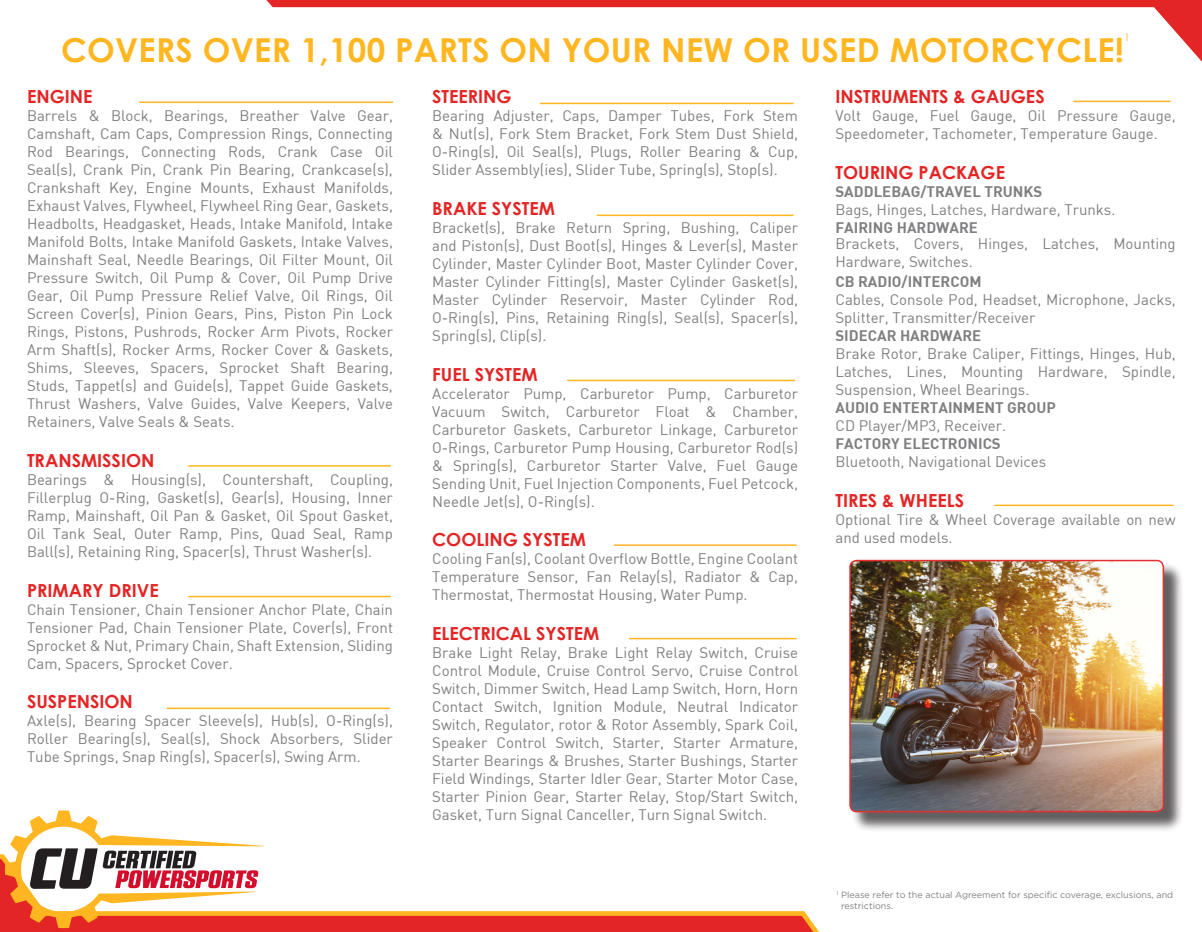
<style>
.page{position:relative;width:1202px;height:932px;background:#fff}
.page>*{position:absolute;margin:0;border:0;box-sizing:border-box;transform-origin:0 0}
.t1{font:700 33px "Century Gothic";letter-spacing:.01em;color:#ffb620}
.t2{font:700 18px "Century Gothic";color:#e32525}
.t3{font:15px/18px "Dinregular";color:#808083;text-align:justify}
.t4{font:15px "Dinbold";color:#808083}
.t5{font:10.5px "Century Gothic";color:#ffb620}
.t6{font:9px/10.8px "Gotham";color:#808083}
</style>
<div class="page">
<div style="left:851px;top:562px;width:332px;height:270px;background:#231f20;opacity:.75"></div>
<img style="left:850px;top:560px;width:313px;height:251px">
<div style="left:849px;top:560px;width:315px;height:252px;border:2px solid #e32525;border-radius:7px"></div>
<svg style="left:266px;top:0;width:936px;height:61px"></svg>
<svg style="left:0;top:854px;width:819px;height:78px"></svg>
<hr style="left:139px;top:101px;width:254px;height:2px;background:#ffb620">
<hr style="left:188px;top:465px;width:203px;height:1px;background:#ffb620">
<hr style="left:188px;top:596px;width:203px;height:1px;background:#ffb620">
<hr style="left:167px;top:707px;width:223px;height:2px;background:#ffb620">
<hr style="left:540px;top:103px;width:253px;height:1px;background:#ffb620">
<hr style="left:596px;top:214px;width:197px;height:2px;background:#ffb620">
<hr style="left:567px;top:380px;width:228px;height:1px;background:#ffb620">
<hr style="left:614px;top:544px;width:182px;height:2px;background:#ffb620">
<hr style="left:629px;top:638px;width:167px;height:1px;background:#ffb620">
<hr style="left:1073px;top:101px;width:97px;height:1px;background:#ffb620">
<hr style="left:994px;top:504px;width:179px;height:2px;background:#ffb620">
<svg style="left:5px;top:810px;width:258px;height:118px"></svg>
<p class="t5" style="left:1124px;top:30px;width:7px">1</p>
<p class="t1" style="left:61px;top:25px;width:1064px">COVERS OVER 1,100 PARTS ON YOUR NEW OR USED MOTORCYCLE!</p>
<p class="t2" style="left:27px;top:83px;width:67px">ENGINE</p>
<p class="t3" style="left:27px;top:106px;width:367px">Barrels &amp; Block, Bearings, Breather Valve Gear, Camshaft, Cam Caps, Compression Rings, Connecting Rod Bearings, Connecting Rods, Crank Case Oil Seal(s), Crank Pin, Crank Pin Bearing, Crankcase(s), Crankshaft Key, Engine Mounts, Exhaust Manifolds, Exhaust Valves, Flywheel, Flywheel Ring Gear, Gaskets, Headbolts, Headgasket, Heads, Intake Manifold, Intake Manifold Bolts, Intake Manifold Gaskets, Intake Valves, Mainshaft Seal, Needle Bearings, Oil Filter Mount, Oil Pressure Switch, Oil Pump &amp; Cover, Oil Pump Drive Gear, Oil Pump Pressure Relief Valve, Oil Rings, Oil Screen Cover(s), Pinion Gears, Pins, Piston Pin Lock Rings, Pistons, Pushrods, Rocker Arm Pivots, Rocker Arm Shaft(s), Rocker Arms, Rocker Cover &amp; Gaskets, Shims, Sleeves, Spacers, Sprocket Shaft Bearing, Studs, Tappet(s) and Guide(s), Tappet Guide Gaskets, Thrust Washers, Valve Guides, Valve Keepers, Valve Retainers, Valve Seals &amp; Seats.</p>
<p class="t2" style="left:27px;top:447px;width:129px">TRANSMISSION</p>
<p class="t3" style="left:27px;top:470px;width:367px">Bearings &amp; Housing(s), Countershaft, Coupling, Fillerplug O-Ring, Gasket(s), Gear(s), Housing, Inner Ramp, Mainshaft, Oil Pan &amp; Gasket, Oil Spout Gasket, Oil Tank Seal, Outer Ramp, Pins, Quad Seal, Ramp Ball(s), Retaining Ring, Spacer(s), Thrust Washer(s).</p>
<p class="t2" style="left:27px;top:576px;width:133px">PRIMARY DRIVE</p>
<p class="t3" style="left:27px;top:600px;width:367px">Chain Tensioner, Chain Tensioner Anchor Plate, Chain Tensioner Pad, Chain Tensioner Plate, Cover(s), Front Sprocket &amp; Nut, Primary Chain, Shaft Extension, Sliding Cam, Spacers, Sprocket Cover.</p>
<p class="t2" style="left:27px;top:688px;width:107px">SUSPENSION</p>
<p class="t3" style="left:27px;top:711px;width:367px">Axle(s), Bearing Spacer Sleeve(s), Hub(s), O-Ring(s), Roller Bearing(s), Seal(s), Shock Absorbers, Slider Tube Springs, Snap Ring(s), Spacer(s), Swing Arm.</p>
<p class="t2" style="left:432px;top:83px;width:81px">STEERING</p>
<p class="t3" style="left:432px;top:106px;width:367px">Bearing Adjuster, Caps, Damper Tubes, Fork Stem &amp; Nut(s), Fork Stem Bracket, Fork Stem Dust Shield, O-Ring(s), Oil Seal(s), Plugs, Roller Bearing &amp; Cup, Slider Assembly(ies), Slider Tube, Spring(s), Stop(s).</p>
<p class="t2" style="left:432px;top:195px;width:124px">BRAKE SYSTEM</p>
<p class="t3" style="left:432px;top:218px;width:367px">Bracket(s), Brake Return Spring, Bushing, Caliper and Piston(s), Dust Boot(s), Hinges &amp; Lever(s), Master Cylinder, Master Cylinder Boot, Master Cylinder Cover, Master Cylinder Fitting(s), Master Cylinder Gasket(s), Master Cylinder Reservoir, Master Cylinder Rod, O-Ring(s), Pins, Retaining Ring(s), Seal(s), Spacer(s), Spring(s), Clip(s).</p>
<p class="t2" style="left:432px;top:360px;width:107px">FUEL SYSTEM</p>
<p class="t3" style="left:432px;top:384px;width:367px">Accelerator Pump, Carburetor Pump, Carburetor Vacuum Switch, Carburetor Float &amp; Chamber, Carburetor Gaskets, Carburetor Linkage, Carburetor O-Rings, Carburetor Pump Housing, Carburetor Rod(s) &amp; Spring(s), Carburetor Starter Valve, Fuel Gauge Sending Unit, Fuel Injection Components, Fuel Petcock, Needle Jet(s), O-Ring(s).</p>
<p class="t2" style="left:432px;top:526px;width:155px">COOLING SYSTEM</p>
<p class="t3" style="left:432px;top:549px;width:367px">Cooling Fan(s), Coolant Overflow Bottle, Engine Coolant Temperature Sensor, Fan Relay(s), Radiator &amp; Cap, Thermostat, Thermostat Housing, Water Pump.</p>
<p class="t2" style="left:432px;top:619px;width:169px">ELECTRICAL SYSTEM</p>
<p class="t3" style="left:432px;top:643px;width:367px">Brake Light Relay, Brake Light Relay Switch, Cruise Control Module, Cruise Control Servo, Cruise Control Switch, Dimmer Switch, Head Lamp Switch, Horn, Horn Contact Switch, Ignition Module, Neutral Indicator Switch, Regulator, rotor &amp; Rotor Assembly, Spark Coil, Speaker Control Switch, Starter, Starter Armature, Starter Bearings &amp; Brushes, Starter Bushings, Starter Field Windings, Starter Idler Gear, Starter Motor Case, Starter Pinion Gear, Starter Relay, Stop/Start Switch, Gasket, Turn Signal Canceller, Turn Signal Switch.</p>
<p class="t2" style="left:835px;top:83px;width:211px">INSTRUMENTS &amp; GAUGES</p>
<p class="t3" style="left:835px;top:106px;width:342px">Volt Gauge, Fuel Gauge, Oil Pressure Gauge,<br>Speedometer, Tachometer, Temperature Gauge.</p>
<p class="t2" style="left:835px;top:159px;width:171px">TOURING PACKAGE</p>
<p class="t4" style="left:835px;top:181px;width:208px">SADDLEBAG/TRAVEL TRUNKS</p>
<p class="t3" style="left:835px;top:200px;width:281px">Bags, Hinges, Latches, Hardware, Trunks.</p>
<p class="t4" style="left:835px;top:217px;width:144px">FAIRING HARDWARE</p>
<p class="t3" style="left:835px;top:235px;width:342px">Brackets, Covers, Hinges, Latches, Mounting<br>Hardware, Switches.</p>
<p class="t4" style="left:835px;top:271px;width:148px">CB RADIO/INTERCOM</p>
<p class="t3" style="left:835px;top:290px;width:342px">Cables, Console Pod, Headset, Microphone, Jacks,<br>Splitter, Transmitter/Receiver</p>
<p class="t4" style="left:835px;top:325px;width:147px">SIDECAR HARDWARE</p>
<p class="t3" style="left:835px;top:344px;width:342px">Brake Rotor, Brake Caliper, Fittings, Hinges, Hub, Latches, Lines, Mounting Hardware, Spindle, Suspension, Wheel Bearings.</p>
<p class="t4" style="left:835px;top:397px;width:222px">AUDIO ENTERTAINMENT GROUP</p>
<p class="t3" style="left:835px;top:416px;width:172px">CD Player/MP3, Receiver.</p>
<p class="t4" style="left:835px;top:433px;width:167px">FACTORY ELECTRONICS</p>
<p class="t3" style="left:835px;top:452px;width:212px">Bluetooth, Navigational Devices</p>
<p class="t2" style="left:835px;top:486px;width:130px">TIRES &amp; WHEELS</p>
<p class="t3" style="left:835px;top:510px;width:342px">Optional Tire &amp; Wheel Coverage available on new and used models.</p>
<p class="t6" style="left:841px;top:889px;width:333px;text-indent:-5px"><sup>1</sup> Please refer to the actual Agreement for specific coverage, exclusions, and restrictions.</p>
</div>
